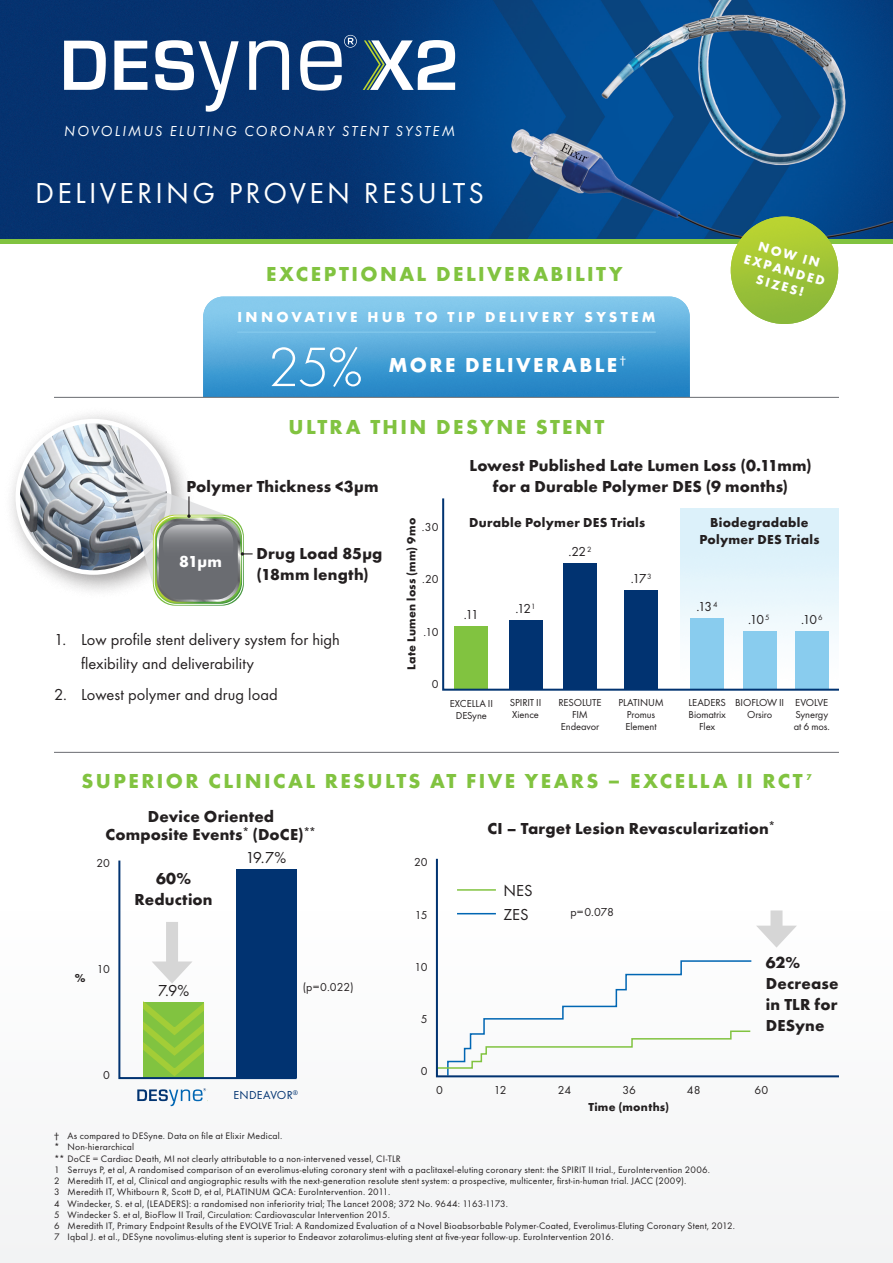
<style>
.page{position:relative;width:893px;height:1263px;background:#fff}
.page>*{position:absolute;margin:0;border:0;box-sizing:border-box;transform-origin:0 0}
.t1{font:300 57.6px "Function Pro";color:#fff}
.t2{font:30px "Function Pro";letter-spacing:.105em;color:#fff}
.t3{font:700 21px "Function Pro";letter-spacing:.115em;color:#81c340}
.t4{font:700 21px "Function Pro";letter-spacing:.115em;color:#fff}
.t5{font:700 16.5px/21px "Function Pro";letter-spacing:.01em;color:#231f20;text-align:center}
.t6{font:16.5px/24px "Function Pro";color:#231f20}
.t7{font:700 16.5px "Function Pro";color:#fff}
.t8{font:italic 15px "Function Pro";letter-spacing:.135em;color:#fff}
.t9{font:700 15px "Function Pro";letter-spacing:.22em;color:#fff}
.t10{font:700 13.5px/16.5px "Function Pro";letter-spacing:.02em;color:#231f20;text-align:center}
.t11{font:13.5px "Function Pro";letter-spacing:-.095em;color:#231f20}
.t12{font:700 13.5px/16.2px "Function Pro";color:#fff;text-align:center}
.t13{font:12px "Function Pro";color:#231f20}
.t14{font:700 12px "Function Pro";letter-spacing:.025em;color:#231f20}
.t15{font:12px "Function Pro";letter-spacing:.02em;color:#013371}
.t16{font:10.5px/12px "Function Pro";letter-spacing:-.01em;color:#231f20;text-align:center}
.t17{font:9.75px/11.2px "Function Pro";letter-spacing:.02em;color:#231f20}
.t18{font:700 8.7px "Function Pro";color:#81c340}
.s1{font-family:"Acumin Pro"}
</style>
<div class="page">
<img style="left:0;top:0;width:893px;height:239px">
<div style="left:0;top:239px;width:893px;height:5px;background:#81c340"></div>
<img style="left:731px;top:217px;width:107px;height:107px;border-radius:54px">
<div style="left:0;top:911px;width:893px;height:352px;background:#f2f3f4"></div>
<svg style="left:249px;top:41px;width:40px;height:49px"></svg>
<svg style="left:64px;top:41px;width:42px;height:49px"></svg>
<svg style="left:114px;top:41px;width:33px;height:49px"></svg>
<svg style="left:155px;top:40px;width:84px;height:72px"></svg>
<svg style="left:300px;top:35px;width:57px;height:56px"></svg>
<svg style="left:363px;top:40px;width:92px;height:50px"></svg>
<img style="left:203px;top:296px;width:487px;height:101px">
<hr style="left:54px;top:397px;width:785px;height:1px;background:#6a6c71">
<hr style="left:54px;top:752px;width:785px;height:1px;background:#6a6c71">
<div style="left:3px;top:406px;width:193px;height:193px;background:#231f20;opacity:.45"></div>
<img style="left:18px;top:421px;width:151px;height:151px;border-radius:76px">
<div style="left:16px;top:419px;width:155px;height:156px;border:4px solid #fff;border-radius:50%"></div>
<svg style="left:122px;top:476px;width:131px;height:130px"></svg>
<svg style="left:442px;top:498px;width:397px;height:193px"></svg>
<svg style="left:137px;top:1088px;width:69px;height:18px"></svg>
<svg style="left:117px;top:860px;width:182px;height:220px"></svg>
<hr style="left:237px;top:332px;width:419px;height:1px;background:#89ccee">
<div style="left:435px;top:858px;width:406px;height:220px;background:#fcfcfd"></div>
<h3 class="t8" style="left:64px;top:123px;width:392px">NOVOLIMUS ELUTING CORONARY STENT SYSTEM</h3>
<h2 class="t2" style="left:35px;top:175px;width:450px">DELIVERING PROVEN RESULTS</h2>
<h3 class="t3" style="left:266px;top:261px;width:358px">EXCEPTIONAL DELIVERABILITY</h3>
<h3 class="t9" style="left:237px;top:308px;width:420px">INNOVATIVE HUB TO TIP DELIVERY SYSTEM</h3>
<h1 class="t1" style="left:268px;top:335px;width:96px">25%</h1>
<h3 class="t4" style="left:388px;top:353px;width:240px">MORE DELIVERABLE<sup>†</sup></h3>
<h3 class="t3" style="left:289px;top:415px;width:317px">ULTRA THIN DESYNE STENT</h3>
<h3 class="t12" style="left:751px;top:235px;width:85px;rotate:16deg">NOW IN<br>EXPANDED<br>SIZES!</h3>
<h3 class="t5" style="left:186px;top:476px;width:194px">Polymer Thickness &lt;3µm</h3>
<h3 class="t7" style="left:179px;top:551px;width:44px">81µm</h3>
<h3 class="t5" style="left:256px;top:542px;width:127px;text-align:left">Drug Load 85µg (18mm length)</h3>
<h3 class="t6" style="left:81px;top:627px;width:260px;text-indent:-27px">1. Low profile stent delivery system for high flexibility and deliverability</h3>
<h3 class="t6" style="left:54px;top:682px;width:225px">2. Lowest polymer and drug load</h3>
<p class="t14" style="left:404px;top:670px;width:153px;rotate:-90deg">Late Lumen loss (mm) 9mo</p>
<p class="t13" style="left:422px;top:520px;width:18px">.30</p>
<p class="t13" style="left:422px;top:572px;width:18px">.20</p>
<p class="t13" style="left:423px;top:625px;width:17px">.10</p>
<p class="t13" style="left:432px;top:677px;width:8px">0</p>
<h3 class="t5" style="left:469px;top:455px;width:344px">Lowest Published Late Lumen Loss (0.11mm) for a Durable Polymer DES (9 months)</h3>
<h3 class="t10" style="left:469px;top:515px;width:178px">Durable Polymer DES Trials</h3>
<h3 class="t11" style="left:568px;top:544px;width:25px">.22<sup>2</sup></h3>
<h3 class="t11" style="left:631px;top:571px;width:22px">.17<sup>3</sup></h3>
<h3 class="t10" style="left:699px;top:515px;width:122px">Biodegradable<br>Polymer DES Trials</h3>
<h3 class="t11" style="left:696px;top:599px;width:23px">.13 <sup>4</sup></h3>
<h3 class="t11" style="left:515px;top:601px;width:22px">.12<sup>1</sup></h3>
<h3 class="t11" style="left:464px;top:607px;width:17px">.11</h3>
<h3 class="t11" style="left:748px;top:612px;width:23px">.10 <sup>5</sup></h3>
<h3 class="t11" style="left:801px;top:612px;width:23px">.10 <sup>6</sup></h3>
<p class="t16" style="left:450px;top:697px;width:45px">EXCELLA II<br>DESyne</p>
<p class="t16" style="left:510px;top:696px;width:33px;text-align:left">SPIRIT II<br>Xience</p>
<p class="t16" style="left:558px;top:696px;width:45px">RESOLUTE<br>FIM<br>Endeavor</p>
<p class="t16" style="left:618px;top:696px;width:47px">PLATINUM<br>Promus<br>Element</p>
<p class="t16" style="left:688px;top:696px;width:39px">LEADERS<br>Biomatrix<br>Flex</p>
<p class="t16" style="left:735px;top:696px;width:51px">BIOFLOW II<br>Orsiro</p>
<p class="t16" style="left:794px;top:696px;width:37px;text-align:left">EVOLVE<br>Synergy at 6 mos.</p>
<h3 class="t3" style="left:81px;top:769px;width:723px">SUPERIOR CLINICAL RESULTS AT FIVE YEARS – EXCELLA II RCT</h3>
<p class="t18" style="left:806px;top:772px;width:7px">7</p>
<h3 class="t5" style="left:487px;top:817px;width:290px">CI – Target Lesion Revascularization<sup>*</sup></h3>
<h3 class="t5" style="left:105px;top:807px;width:213px;line-height:18px">Device Oriented<br>Composite Events<sup>*</sup> (DoCE)<sup>**</sup></h3>
<p class="t13" style="left:96px;top:856px;width:15px">20</p>
<h3 class="t6" style="left:245px;top:845px;width:42px">19.7%</h3>
<p class="t13" style="left:414px;top:855px;width:15px">20</p>
<p class="t14" style="left:75px;top:970px;width:12px">%</p>
<p class="t13" style="left:97px;top:962px;width:15px">10</p>
<h3 class="t5" style="left:135px;top:868px;width:80px">60%<br>Reduction</h3>
<h3 class="t6" style="left:158px;top:978px;width:33px">7.9%</h3>
<p class="t13" style="left:303px;top:979px;width:52px">(p=0.022)</p>
<p class="t13" style="left:103px;top:1068px;width:8px">0</p>
<p class="t15" style="left:234px;top:1088px;width:66px">ENDEAVOR<sup>®</sup></p>
<p class="t13" style="left:415px;top:908px;width:14px">15</p>
<h3 class="t6" style="left:503px;top:878px;width:31px">NES<br>ZES</h3>
<p class="t13" style="left:570px;top:905px;width:45px">p=0.078</p>
<p class="t13" style="left:415px;top:960px;width:15px">10</p>
<p class="t13" style="left:421px;top:1012px;width:8px">5</p>
<h3 class="t5" style="left:766px;top:952px;width:74px;text-align:left">62%<br>Decrease in TLR for<br>DESyne</h3>
<p class="t13" style="left:421px;top:1064px;width:8px">0</p>
<p class="t13" style="left:436px;top:1083px;width:8px">0</p>
<p class="t13" style="left:494px;top:1083px;width:14px">12</p>
<p class="t13" style="left:558px;top:1083px;width:15px">24</p>
<p class="t13" style="left:622px;top:1083px;width:15px">36</p>
<p class="t13" style="left:687px;top:1083px;width:15px">48</p>
<p class="t13" style="left:754px;top:1083px;width:15px">60</p>
<p class="t14" style="left:588px;top:1100px;width:82px">Time (months)</p>
<p class="t17" style="left:54px;top:1130px;width:683px"><span class="s1">†</span> As compared to DESyne. Data on file at Elixir Medical.<br>* Non-hierarchical<br>** DoCE = Cardiac Death, MI not clearly attributable to a non-intervened vessel, CI-TLR<br>1 Serruys P, et al, A randomised comparison of an everolimus-eluting coronary stent with a paclitaxel-eluting coronary stent: the SPIRIT II trial., EuroIntervention 2006.<br>2 Meredith IT, et al, Clinical and angiographic results with the next-generation resolute stent system: a prospective, multicenter, first-in-human trial. JACC (2009).<br>3 Meredith IT, Whitbourn R, Scott D, et al, PLATINUM QCA: EuroIntervention. 2011.<br>4 Windecker, S. et al, (LEADERS): a randomised non inferiority trial; The Lancet 2008; 372 No. 9644: 1163-1173.<br>5 Windecker S. et al, BioFlow II Trail, Circulation: Cardiovascular Intervention 2015.<br>6 Meredith IT, Primary Endpoint Results of the EVOLVE Trial: A Randomized Evaluation of a Novel Bioabsorbable Polymer-Coated, Everolimus-Eluting Coronary Stent, 2012.<br>7 Iqbal J. et al., DESyne novolimus-eluting stent is superior to Endeavor zotarolimus-eluting stent at five-year follow-up. EuroIntervention 2016.</p>
</div>
